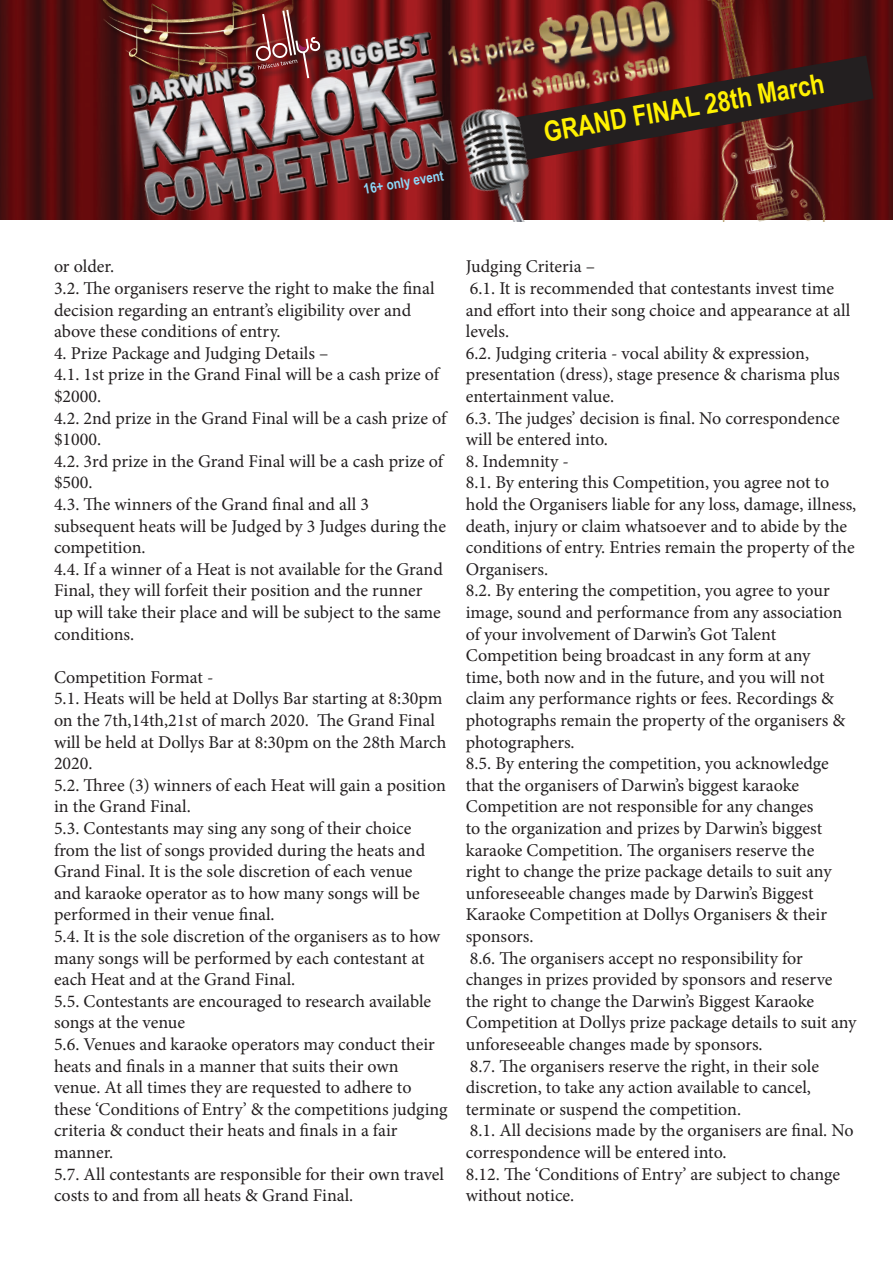
<style>
.page{position:relative;width:893px;height:1263px;background:#fff}
.page>*{position:absolute;margin:0;border:0;box-sizing:border-box;transform-origin:0 0}
.t1{font:700 27.9px "Arial Narrow";color:#fff101}
.t2{font:18px/21.6px "Minion Pro";color:#231f20}
.t3{font:700 14.25px "Arial Narrow";color:#8dd7f7}
</style>
<div class="page">
<img style="left:0;top:0;width:893px;height:220px">
<img style="left:666px;top:0;width:184px;height:222px">
<img style="left:63px;top:0;width:474px;height:220px">
<div style="left:257px;top:11px;width:73px;height:77px;background:#231f20;opacity:.75"></div>
<svg style="left:256px;top:10px;width:64px;height:69px;background:#853537"></svg>
<img style="left:436px;top:9px;width:101px;height:67px">
<img style="left:478px;top:45px;width:59px;height:36px">
<img style="left:537px;top:0;width:157px;height:56px">
<svg style="left:502px;top:56px;width:372px;height:107px;background:#511e1d"></svg>
<img style="left:407px;top:81px;width:189px;height:141px">
<p class="t3" style="left:362px;top:178px;width:83px;rotate:-10deg">16+ only event</p>
<h1 class="t1" style="left:540px;top:112px;width:286px;rotate:-10deg">GRAND FINAL 28th March</h1>
<p class="t2" style="left:54px;top:256px;width:382px">or older.<br>3.2. The organisers reserve the right to make the final decision regarding an entrant’s eligibility over and above these conditions of entry.</p>
<p class="t2" style="left:54px;top:342px;width:394px">4. Prize Package and Judging Details –<br>4.1. 1st prize in the Grand Final will be a cash prize of $2000.<br>4.2. 2nd prize in the Grand Final will be a cash prize of $1000.<br>4.2. 3rd prize in the Grand Final will be a cash prize of $500.<br>4.3. The winners of the Grand final and all 3 subsequent heats will be Judged by 3 Judges during the competition.<br>4.4. If a winner of a Heat is not available for the Grand Final, they will forfeit their position and the runner<br>up will take their place and will be subject to the same conditions.</p>
<p class="t2" style="left:54px;top:666px;width:395px">Competition Format -<br>5.1. Heats will be held at Dollys Bar starting at 8:30pm on the 7th,14th,21st of march 2020. The Grand Final will be held at Dollys Bar at 8:30pm on the 28th March 2020.<br>5.2. Three (3) winners of each Heat will gain a position in the Grand Final.<br>5.3. Contestants may sing any song of their choice from the list of songs provided during the heats and Grand Final. It is the sole discretion of each venue<br>and karaoke operator as to how many songs will be performed in their venue final.<br>5.4. It is the sole discretion of the organisers as to how many songs will be performed by each contestant at each Heat and at the Grand Final.<br>5.5. Contestants are encouraged to research available songs at the venue<br>5.6. Venues and karaoke operators may conduct their heats and finals in a manner that suits their own venue. At all times they are requested to adhere to these ‘Conditions of Entry’ &amp; the competitions judging criteria &amp; conduct their heats and finals in a fair manner.<br>5.7. All contestants are responsible for their own travel costs to and from all heats &amp; Grand Final.</p>
<p class="t2" style="left:466px;top:256px;width:386px">Judging Criteria –<br>6.1. It is recommended that contestants invest time and effort into their song choice and appearance at all levels.<br>6.2. Judging criteria - vocal ability &amp; expression, presentation (dress), stage presence &amp; charisma plus entertainment value.<br>6.3. The judges’ decision is final. No correspondence will be entered into.</p>
<p class="t2" style="left:466px;top:450px;width:392px">8. Indemnity -<br>8.1. By entering this Competition, you agree not to hold the Organisers liable for any loss, damage, illness, death, injury or claim whatsoever and to abide by the conditions of entry. Entries remain the property of the Organisers.<br>8.2. By entering the competition, you agree to your image, sound and performance from any association of your involvement of Darwin’s Got Talent Competition being broadcast in any form at any<br>time, both now and in the future, and you will not claim any performance rights or fees. Recordings &amp; photographs remain the property of the organisers &amp; photographers.<br>8.5. By entering the competition, you acknowledge that the organisers of Darwin’s biggest karaoke Competition are not responsible for any changes<br>to the organization and prizes by Darwin’s biggest karaoke Competition. The organisers reserve the<br>right to change the prize package details to suit any unforeseeable changes made by Darwin’s Biggest Karaoke Competition at Dollys Organisers &amp; their sponsors.<br>8.6. The organisers accept no responsibility for changes in prizes provided by sponsors and reserve the right to change the Darwin’s Biggest Karaoke Competition at Dollys prize package details to suit any unforeseeable changes made by sponsors.<br>8.7. The organisers reserve the right, in their sole discretion, to take any action available to cancel, terminate or suspend the competition.<br>8.1. All decisions made by the organisers are final. No correspondence will be entered into.<br>8.12. The ‘Conditions of Entry’ are subject to change without notice.</p>
</div>
